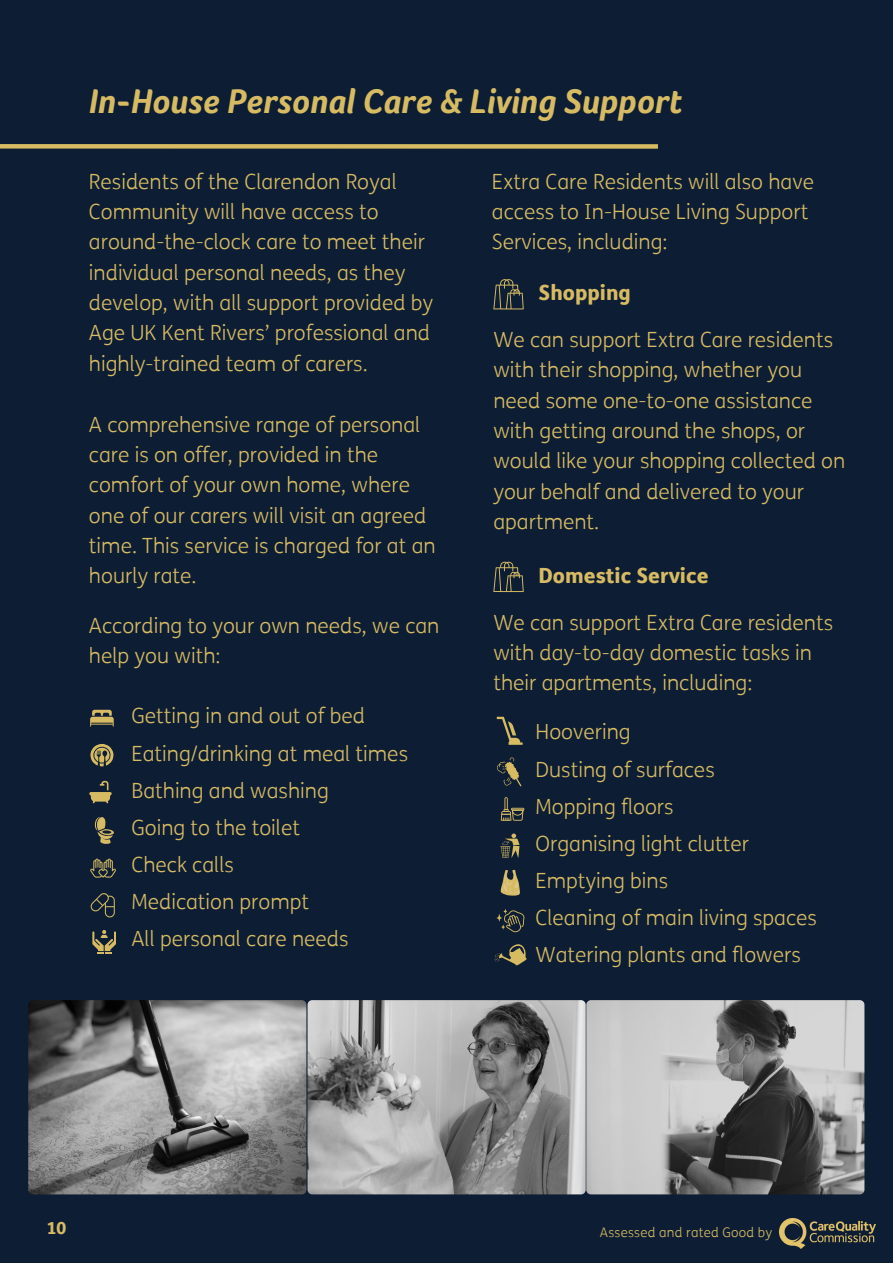
<style>
.page{position:relative;width:893px;height:1264px;background:#fff}
.page>*{position:absolute;margin:0;border:0;box-sizing:border-box;transform-origin:0 0}
.t1{font:italic 700 35.25px "Foco";color:#d6bb63}
.t2{font:300 21px/30.3px "FS Me";color:#d6bb63}
.t3{font:800 21px "FS Me";color:#d6bb63}
.t4{font:800 16.65px "FS Me";color:#d6bb63}
.t5{font:300 13.2px "FS Me";letter-spacing:.015em;color:#d6bb63}
</style>
<div class="page">
<div style="left:0;top:0;width:892px;height:1262px;background:#0d1d34"></div>
<div style="left:0;top:144px;width:658px;height:5px;background:#d6bb63"></div>
<img style="left:28px;top:1000px;width:278px;height:194px;border-radius:5px">
<img style="left:307px;top:1000px;width:278px;height:194px;border-radius:5px">
<img style="left:586px;top:1000px;width:278px;height:194px;border-radius:5px">
<svg style="left:493px;top:279px;width:30px;height:30px"></svg>
<svg style="left:90px;top:709px;width:24px;height:17px"></svg>
<svg style="left:90px;top:744px;width:24px;height:22px"></svg>
<svg style="left:89px;top:780px;width:23px;height:23px"></svg>
<svg style="left:95px;top:817px;width:19px;height:26px"></svg>
<svg style="left:90px;top:858px;width:26px;height:19px"></svg>
<svg style="left:91px;top:893px;width:24px;height:24px"></svg>
<svg style="left:92px;top:930px;width:24px;height:23px"></svg>
<svg style="left:493px;top:561px;width:30px;height:31px"></svg>
<svg style="left:496px;top:716px;width:26px;height:28px"></svg>
<svg style="left:497px;top:757px;width:24px;height:29px"></svg>
<svg style="left:500px;top:797px;width:24px;height:23px"></svg>
<svg style="left:500px;top:833px;width:19px;height:25px"></svg>
<svg style="left:500px;top:869px;width:20px;height:26px"></svg>
<svg style="left:496px;top:909px;width:28px;height:23px"></svg>
<svg style="left:494px;top:944px;width:33px;height:21px"></svg>
<img style="left:779px;top:1218px;width:96px;height:30px">
<p class="t1" style="left:89px;top:80px;width:595px">In-House Personal Care &amp; Living Support</p>
<p class="t2" style="left:89px;top:167px;width:346px">Residents of the Clarendon Royal Community will have access to around-the-clock care to meet their individual personal needs, as they develop, with all support provided by Age UK Kent Rivers’ professional and highly-trained team of carers.</p>
<p class="t2" style="left:89px;top:409px;width:348px">A comprehensive range of personal care is on offer, provided in the comfort of your own home, where one of our carers will visit an agreed time. This service is charged for at an hourly rate.</p>
<p class="t2" style="left:89px;top:611px;width:352px">According to your own needs, we can help you with:</p>
<p class="t2" style="left:131px;top:701px;width:235px">Getting in and out of bed</p>
<p class="t2" style="left:131px;top:738px;width:278px">Eating/drinking at meal times</p>
<p class="t2" style="left:131px;top:775px;width:199px">Bathing and washing</p>
<p class="t2" style="left:131px;top:812px;width:170px">Going to the toilet</p>
<p class="t2" style="left:131px;top:850px;width:104px">Check calls</p>
<p class="t2" style="left:131px;top:887px;width:179px">Medication prompt</p>
<p class="t2" style="left:131px;top:924px;width:218px">All personal care needs</p>
<p class="t2" style="left:492px;top:167px;width:323px">Extra Care Residents will also have access to In-House Living Support<br>Services, including:</p>
<p class="t3" style="left:538px;top:279px;width:94px">Shopping</p>
<p class="t2" style="left:493px;top:325px;width:353px">We can support Extra Care residents with their shopping, whether you need some one-to-one assistance with getting around the shops, or would like your shopping collected on your behalf and delivered to your apartment.</p>
<p class="t3" style="left:538px;top:562px;width:171px">Domestic Service</p>
<p class="t2" style="left:493px;top:607px;width:341px">We can support Extra Care residents with day-to-day domestic tasks in their apartments, including:</p>
<p class="t2" style="left:535px;top:717px;width:97px">Hoovering</p>
<p class="t2" style="left:535px;top:754px;width:181px">Dusting of surfaces</p>
<p class="t2" style="left:535px;top:791px;width:139px">Mopping floors</p>
<p class="t2" style="left:535px;top:828px;width:215px">Organising light clutter</p>
<p class="t2" style="left:535px;top:865px;width:134px">Emptying bins</p>
<p class="t2" style="left:535px;top:903px;width:283px">Cleaning of main living spaces</p>
<p class="t2" style="left:535px;top:940px;width:267px">Watering plants and flowers</p>
<p class="t4" style="left:47px;top:1217px;width:21px">10</p>
<p class="t5" style="left:600px;top:1224px;width:174px">Assessed and rated Good by</p>
</div>
